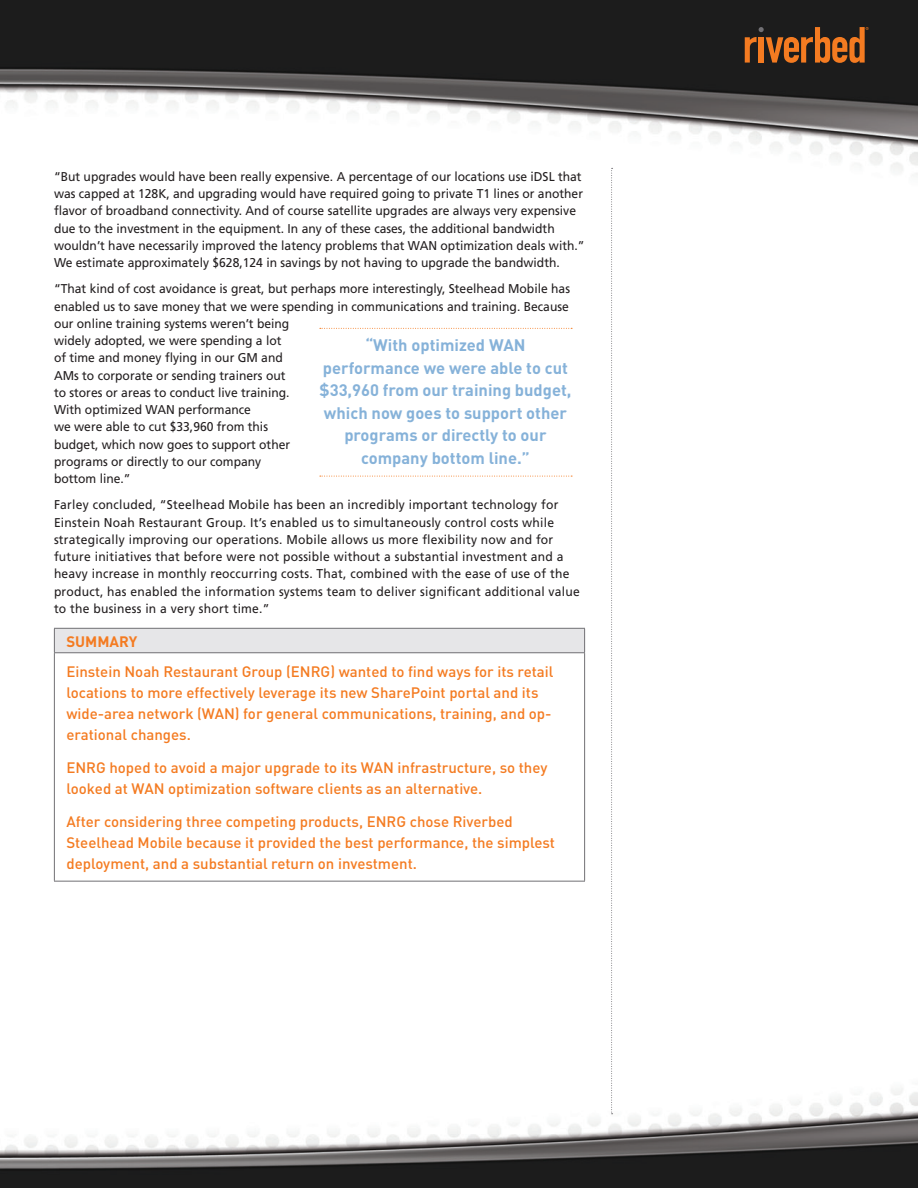
<style>
.page{position:relative;width:918px;height:1188px;background:#fff}
.page>*{position:absolute;margin:0;border:0;box-sizing:border-box;transform-origin:0 0}
.Pull_Quote{font:700 16.5px/22.5px "DIN";color:#86b2d9;text-align:center}
.Summary_Overview{font:500 15px/21px "DIN";color:#f47b21}
.Head_-_summary{font:700 15px "DIN";color:#f47b21}
.Body{font:12.75px/17.2px "Frutiger";color:#231f20;scale:.95 1}
.Body-2{font:12.75px/17.2px "Frutiger";letter-spacing:.02em;color:#231f20;scale:.95 1}
</style>
<div class="page">
<img style="left:0;top:0;width:918px;height:175px">
<img style="left:0;top:1088px;width:918px;height:100px">
<svg style="left:745px;top:27px;width:124px;height:36px;background:#7a451e"></svg>
<svg style="left:611px;top:168px;width:2px;height:946px"></svg>
<div style="left:54px;top:628px;width:531px;height:25px;background:#e6e6e8"></div>
<hr style="left:54px;top:628px;width:531px;height:1px;background:#717074">
<svg style="left:54px;top:629px;width:1px;height:23px"></svg>
<svg style="left:584px;top:629px;width:1px;height:23px"></svg>
<hr style="left:54px;top:652px;width:531px;height:1px;background:#717074">
<hr style="left:54px;top:653px;width:1px;height:228px;background:#717074">
<hr style="left:584px;top:653px;width:1px;height:228px;background:#717074">
<hr style="left:54px;top:881px;width:531px;height:1px;background:#717074">
<svg style="left:320px;top:328px;width:252px;height:1px"></svg>
<svg style="left:320px;top:476px;width:252px;height:1px"></svg>
<p class="Body" style="left:54px;top:168px;width:560px">“But upgrades would have been really expensive. A percentage of our locations use iDSL that was capped at 128K, and upgrading would have required going to private T1 lines or another flavor of broadband connectivity. And of course satellite upgrades are always very expensive due to the investment in the equipment. In any of these cases, the additional bandwidth wouldn’t have necessarily improved the latency problems that WAN optimization deals with.” We estimate approximately $628,124 in savings by not having to upgrade the bandwidth.</p>
<p class="Body" style="left:54px;top:280px;width:545px">“That kind of cost avoidance is great, but perhaps more interestingly, Steelhead Mobile has enabled us to save money that we were spending in communications and training. Because our online training systems weren’t being<br>widely adopted, we were spending a lot<br>of time and money flying in our GM and<br>AMs to corporate or sending trainers out<br>to stores or areas to conduct live training.<br>With optimized WAN performance<br>we were able to cut $33,960 from this<br>budget, which now goes to support other<br>programs or directly to our company<br>bottom line.”</p>
<p class="Body-2" style="left:54px;top:496px;width:555px">Farley concluded, “Steelhead Mobile has been an incredibly important technology for Einstein Noah Restaurant Group. It’s enabled us to simultaneously control costs while strategically improving our operations. Mobile allows us more flexibility now and for future initiatives that before were not possible without a substantial investment and a heavy increase in monthly reoccurring costs. That, combined with the ease of use of the product, has enabled the information systems team to deliver significant additional value to the business in a very short time.”</p>
<p class="Head_-_summary" style="left:66px;top:632px;width:73px">SUMMARY</p>
<p class="Summary_Overview" style="left:66px;top:661px;width:489px">Einstein Noah Restaurant Group (ENRG) wanted to find ways for its retail locations to more effectively leverage its new SharePoint portal and its wide-area network (WAN) for general communications, training, and op&shy;erational changes.</p>
<p class="Summary_Overview" style="left:66px;top:757px;width:483px">ENRG hoped to avoid a major upgrade to its WAN infrastructure, so they looked at WAN optimization software clients as an alternative.</p>
<p class="Summary_Overview" style="left:66px;top:811px;width:490px">After considering three competing products, ENRG chose Riverbed<br>Steelhead Mobile because it provided the best performance, the simplest deployment, and a substantial return on investment.</p>
<p class="Pull_Quote" style="left:320px;top:333px;width:253px">“With optimized WAN performance we were able to cut $33,960 from our training budget, which now goes to support other programs or directly to our company bottom line.”</p>
</div>
